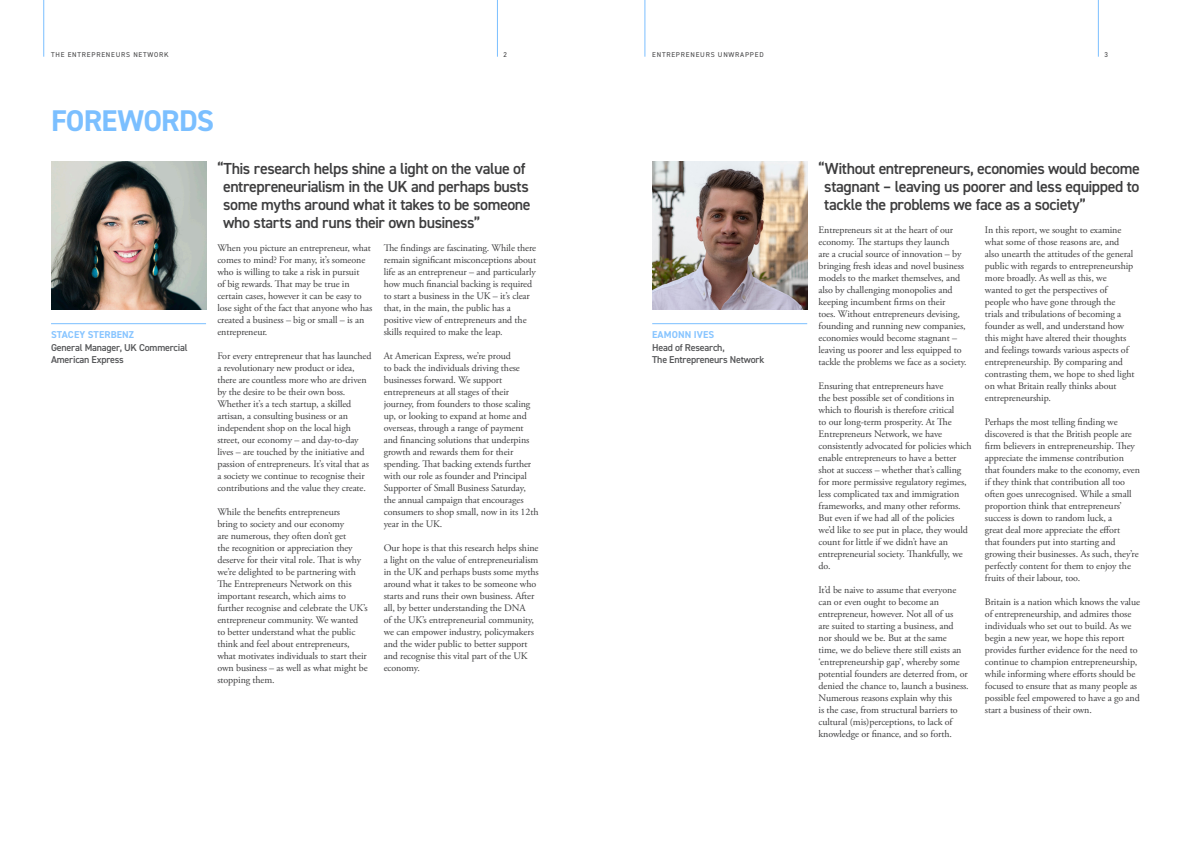
<style>
.page{position:relative;width:1191px;height:842px;background:#fff}
.page>*{position:absolute;margin:0;border:0;box-sizing:border-box;transform-origin:0 0}
.Heading{font:700 30px "DIN2014";letter-spacing:-.03em;color:#7bbfff}
.Pull_Quote___No_line__Span_All_Columns{font:600 16px/18px "DIN2014";letter-spacing:-.025em;color:#3e3e3f}
.Body_Copy_Black{font:10px/12px "Adobe Garamond Pro";letter-spacing:-.01em;color:#3e3e3f}
.Job_Role{font:600 10px/12.5px "DIN2014";letter-spacing:-.02em;color:#57585a}
.Author{font:700 10px "DIN2014";letter-spacing:.01em;color:#88c5ff}
.t1{font:7px "DIN2014";letter-spacing:.11em;color:#3e3e3f}
</style>
<div class="page">
<hr style="left:1097px;top:0;width:1px;height:57px;background:#7bbfff">
<hr style="left:644px;top:0;width:1px;height:57px;background:#7bbfff">
<hr style="left:497px;top:0;width:1px;height:57px;background:#7bbfff">
<hr style="left:43px;top:0;width:1px;height:57px;background:#7bbfff">
<img style="left:51px;top:161px;width:155px;height:148px">
<hr style="left:51px;top:323px;width:155px;height:1px;background:#7bbfff">
<img style="left:652px;top:161px;width:155px;height:148px">
<hr style="left:652px;top:323px;width:155px;height:1px;background:#7bbfff">
<p class="t1" style="left:51px;top:50px;width:119px">THE ENTREPRENEURS NETWORK</p>
<p class="t1" style="left:503px;top:50px;width:5px">2</p>
<p class="t1" style="left:652px;top:50px;width:113px">ENTREPRENEURS UNWRAPPED</p>
<p class="t1" style="left:1104px;top:50px;width:5px">3</p>
<p class="Heading" style="left:51px;top:101px;width:164px">FOREWORDS</p>
<p class="Author" style="left:51px;top:328px;width:84px">STACEY STERBENZ</p>
<p class="Job_Role" style="left:51px;top:341px;width:138px">General Manager, UK Commercial</p>
<p class="Job_Role" style="left:51px;top:353px;width:74px">American Express</p>
<p class="Pull_Quote___No_line__Span_All_Columns" style="left:223px;top:159px;width:309px;text-indent:-6px">“This research helps shine a light on the value of entrepreneurialism in the UK and perhaps busts some myths around what it takes to be someone who starts and runs their own business”</p>
<p class="Body_Copy_Black" style="left:217px;top:242px;width:156px">When you picture an entrepreneur, what comes to mind? For many, it’s someone who is willing to take a risk in pursuit<br>of big rewards. That may be true in certain cases, however it can be easy to lose sight of the fact that anyone who has created a business – big or small – is an entrepreneur.</p>
<p class="Body_Copy_Black" style="left:217px;top:350px;width:156px">For every entrepreneur that has launched a revolutionary new product or idea, there are countless more who are driven by the desire to be their own boss.<br>Whether it’s a tech startup, a skilled artisan, a consulting business or an independent shop on the local high street, our economy – and day-to-day lives – are touched by the initiative and passion of entrepreneurs. It’s vital that as a society we continue to recognise their contributions and the value they create.</p>
<p class="Body_Copy_Black" style="left:217px;top:506px;width:152px">While the benefits entrepreneurs<br>bring to society and our economy<br>are numerous, they often don’t get<br>the recognition or appreciation they deserve for their vital role. That is why we’re delighted to be partnering with The Entrepreneurs Network on this important research, which aims to further recognise and celebrate the UK’s entrepreneur community. We wanted to better understand what the public think and feel about entrepreneurs, what motivates individuals to start their own business – as well as what might be stopping them.</p>
<p class="Body_Copy_Black" style="left:384px;top:242px;width:154px">The findings are fascinating. While there remain significant misconceptions about life as an entrepreneur – and particularly how much financial backing is required to start a business in the UK – it’s clear that, in the main, the public has a positive view of entrepreneurs and the skills required to make the leap.</p>
<p class="Body_Copy_Black" style="left:384px;top:350px;width:156px">At American Express, we’re proud<br>to back the individuals driving these businesses forward. We support entrepreneurs at all stages of their journey, from founders to those scaling up, or looking to expand at home and overseas, through a range of payment and financing solutions that underpins growth and rewards them for their spending. That backing extends further with our role as founder and Principal Supporter of Small Business Saturday, the annual campaign that encourages consumers to shop small, now in its 12th year in the UK.</p>
<p class="Body_Copy_Black" style="left:384px;top:542px;width:156px">Our hope is that this research helps shine a light on the value of entrepreneurialism in the UK and perhaps busts some myths around what it takes to be someone who starts and runs their own business. After all, by better understanding the DNA<br>of the UK’s entrepreneurial community, we can empower industry, policymakers and the wider public to better support and recognise this vital part of the UK economy.</p>
<p class="Author" style="left:652px;top:328px;width:64px">EAMONN IVES</p>
<p class="Job_Role" style="left:652px;top:341px;width:114px">Head of Research,<br>The Entrepreneurs Network</p>
<p class="Pull_Quote___No_line__Span_All_Columns" style="left:824px;top:159px;width:317px;text-align:justify;text-indent:-6px">“Without entrepreneurs, economies would become stagnant – leaving us poorer and less equipped to tackle the problems we face as a society”</p>
<p class="Body_Copy_Black" style="left:818px;top:224px;width:150px">Entrepreneurs sit at the heart of our economy. The startups they launch<br>are a crucial source of innovation – by bringing fresh ideas and novel business models to the market themselves, and also by challenging monopolies and keeping incumbent firms on their<br>toes. Without entrepreneurs devising, founding and running new companies, economies would become stagnant – leaving us poorer and less equipped to tackle the problems we face as a society.</p>
<p class="Body_Copy_Black" style="left:818px;top:380px;width:155px">Ensuring that entrepreneurs have<br>the best possible set of conditions in which to flourish is therefore critical<br>to our long-term prosperity. At The Entrepreneurs Network, we have consistently advocated for policies which enable entrepreneurs to have a better shot at success – whether that’s calling for more permissive regulatory regimes, less complicated tax and immigration frameworks, and many other reforms.<br>But even if we had all of the policies we’d like to see put in place, they would count for little if we didn’t have an entrepreneurial society. Thankfully, we do.</p>
<p class="Body_Copy_Black" style="left:818px;top:584px;width:152px">It’d be naive to assume that everyone can or even ought to become an entrepreneur, however. Not all of us<br>are suited to starting a business, and nor should we be. But at the same time, we do believe there still exists an ‘entrepreneurship gap’, whereby some potential founders are deterred from, or denied the chance to, launch a business.<br>Numerous reasons explain why this<br>is the case, from structural barriers to cultural (mis)perceptions, to lack of knowledge or finance, and so forth.</p>
<p class="Body_Copy_Black" style="left:985px;top:224px;width:151px">In this report, we sought to examine what some of those reasons are, and also unearth the attitudes of the general public with regards to entrepreneurship more broadly. As well as this, we wanted to get the perspectives of people who have gone through the trials and tribulations of becoming a founder as well, and understand how this might have altered their thoughts and feelings towards various aspects of entrepreneurship. By comparing and contrasting them, we hope to shed light on what Britain really thinks about entrepreneurship.</p>
<p class="Body_Copy_Black" style="left:985px;top:416px;width:156px">Perhaps the most telling finding we discovered is that the British people are firm believers in entrepreneurship. They appreciate the immense contribution that founders make to the economy, even if they think that contribution all too often goes unrecognised. While a small proportion think that entrepreneurs’ success is down to random luck, a<br>great deal more appreciate the effort<br>that founders put into starting and growing their businesses. As such, they’re perfectly content for them to enjoy the fruits of their labour, too.</p>
<p class="Body_Copy_Black" style="left:985px;top:596px;width:156px">Britain is a nation which knows the value of entrepreneurship, and admires those individuals who set out to build. As we begin a new year, we hope this report provides further evidence for the need to continue to champion entrepreneurship, while informing where efforts should be focused to ensure that as many people as possible feel empowered to have a go and start a business of their own.</p>
</div>
